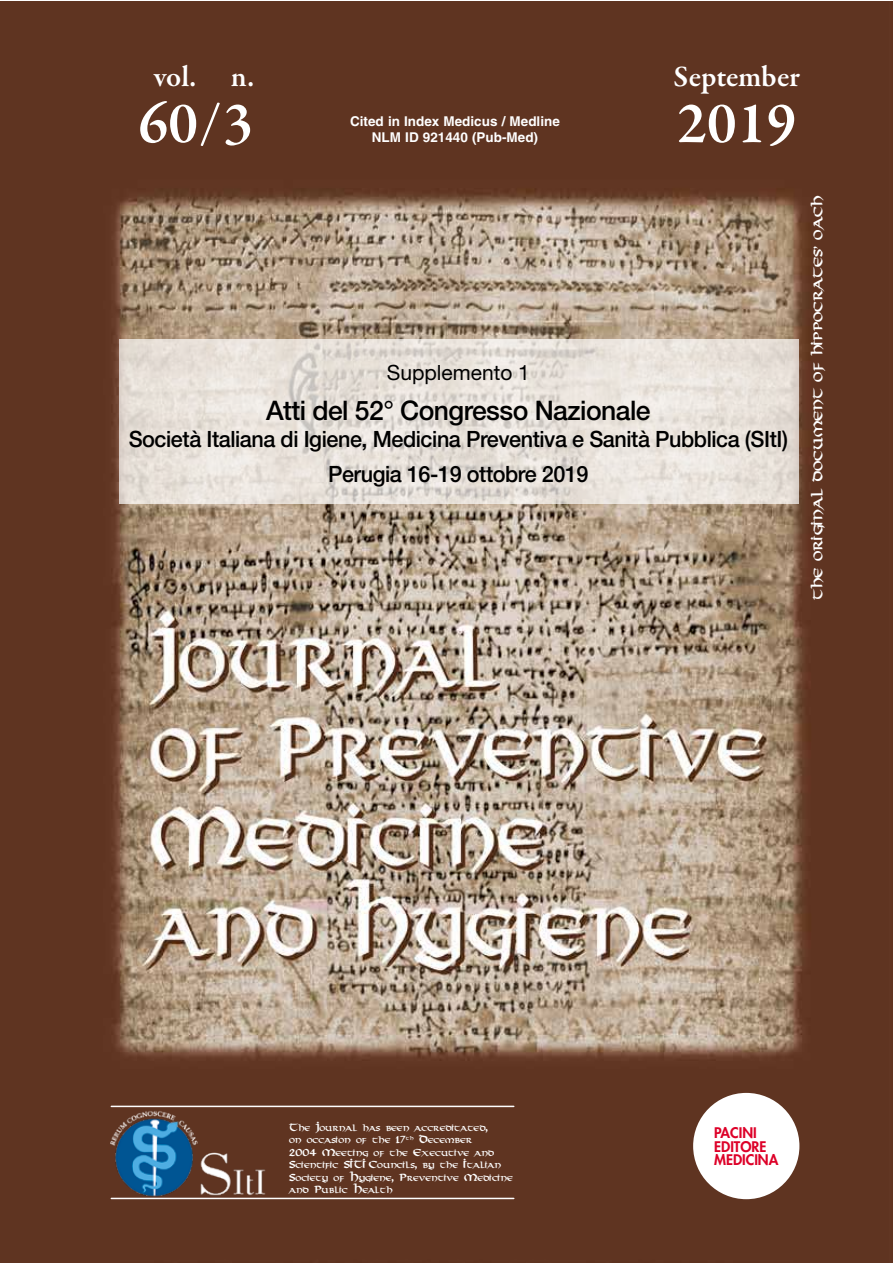
<style>
.page{position:relative;width:893px;height:1263px;background:#fff}
.page>*{position:absolute;margin:0;border:0;box-sizing:border-box;transform-origin:0 0}
.t1{font:600 60px "Garamond Premr Pro";color:#fff}
.t2{font:600 30px "Garamond Premr Pro";letter-spacing:-.005em;color:#fff}
.t3{font:500 27px "Helvetica Neue LT Std";letter-spacing:-.02em;color:#000}
.t4{font:500 22.5px/35.5px "Helvetica Neue LT Std";letter-spacing:-.02em;color:#000;text-align:center;scale:.96 1}
.t5{font:21px "Helvetica Neue LT Std";color:#000}
.t6{font:800 14.25px/13.5px "Futura Std";color:#dd0028}
.t7{font:700 13.5px/16.2px "Helvetica LT Std";color:#fff;text-align:center}
.t8{font:700 12px "Valhalla";color:#fff}
.t9{font:700 6.9px/12.6px "Valhalla";color:#fff}
.t10{font:700 4.05px "Valhalla";color:#fff}
.s1{font-size:9.75px}
</style>
<div class="page">
<img style="left:0;top:1px;width:892px;height:1262px">
<img style="left:111px;top:1107px;width:157px;height:91px">
<hr style="left:111px;top:1198px;width:403px;height:1px;background:#fff">
<hr style="left:111px;top:1106px;width:403px;height:1px;background:#fff">
<div style="left:693px;top:1093px;width:106px;height:106px;background:#fff;border-radius:50%"></div>
<svg style="left:119px;top:339px;width:679px;height:165px;background:#e6e0d9"></svg>
<h2 class="t2" style="left:154px;top:58px;width:102px">vol. n.</h2>
<h1 class="t1" style="left:138px;top:87px;width:116px">60/3</h1>
<h3 class="t7" style="left:350px;top:113px;width:211px">Cited in Index Medicus / Medline<br>NLM ID 921440 (Pub-Med)</h3>
<h2 class="t2" style="left:674px;top:58px;width:128px">September</h2>
<h1 class="t1" style="left:677px;top:87px;width:121px">2019</h1>
<h3 class="t5" style="left:387px;top:360px;width:145px">Supplemento 1</h3>
<h3 class="t3" style="left:266px;top:394px;width:386px">Atti del 52° Congresso Nazionale</h3>
<h3 class="t4" style="left:129px;top:421px;width:688px">Società Italiana di Igiene, Medicina Preventiva e Sanità Pubblica (SItI)<br>Perugia 16-19 ottobre 2019</h3>
<h3 class="t8" style="left:810px;top:600px;width:406px;rotate:-90deg">the original document of hippocrates’ oach</h3>
<p class="t9" style="left:289px;top:1121px;width:200px"><span class="s1">T</span>HE <span class="s1">J</span>OURNAL HAS BEEN ACCREDITATED<span class="s1">,<br></span>ON OCCASION OF THE <span class="s1">17</span></p>
<p class="t9" style="left:289px;top:1134px;width:225px;text-indent:130px"><span class="s1">D</span>ECEMBER<br><span class="s1">2004 M</span>EETING OF THE <span class="s1">E</span>XECUTIVE AND<br><span class="s1">S</span>CIENTIFIC <span class="s1">SITI C</span>OUNCILS<span class="s1">,</span> BY THE <span class="s1">I</span>TALIAN<br><span class="s1">S</span>OCIETY OF <span class="s1">H</span>YGIENE<span class="s1">, P</span>REVENTIVE <span class="s1">M</span>EDICINE<br>AND <span class="s1">P</span>UBLIC <span class="s1">H</span>EALTH</p>
<h3 class="t6" style="left:714px;top:1126px;width:66px">PACINI<br>EDITORE<br>MEDICINA</h3>
<p class="t10" style="left:406px;top:1135px;width:9px">TH</p>
</div>
